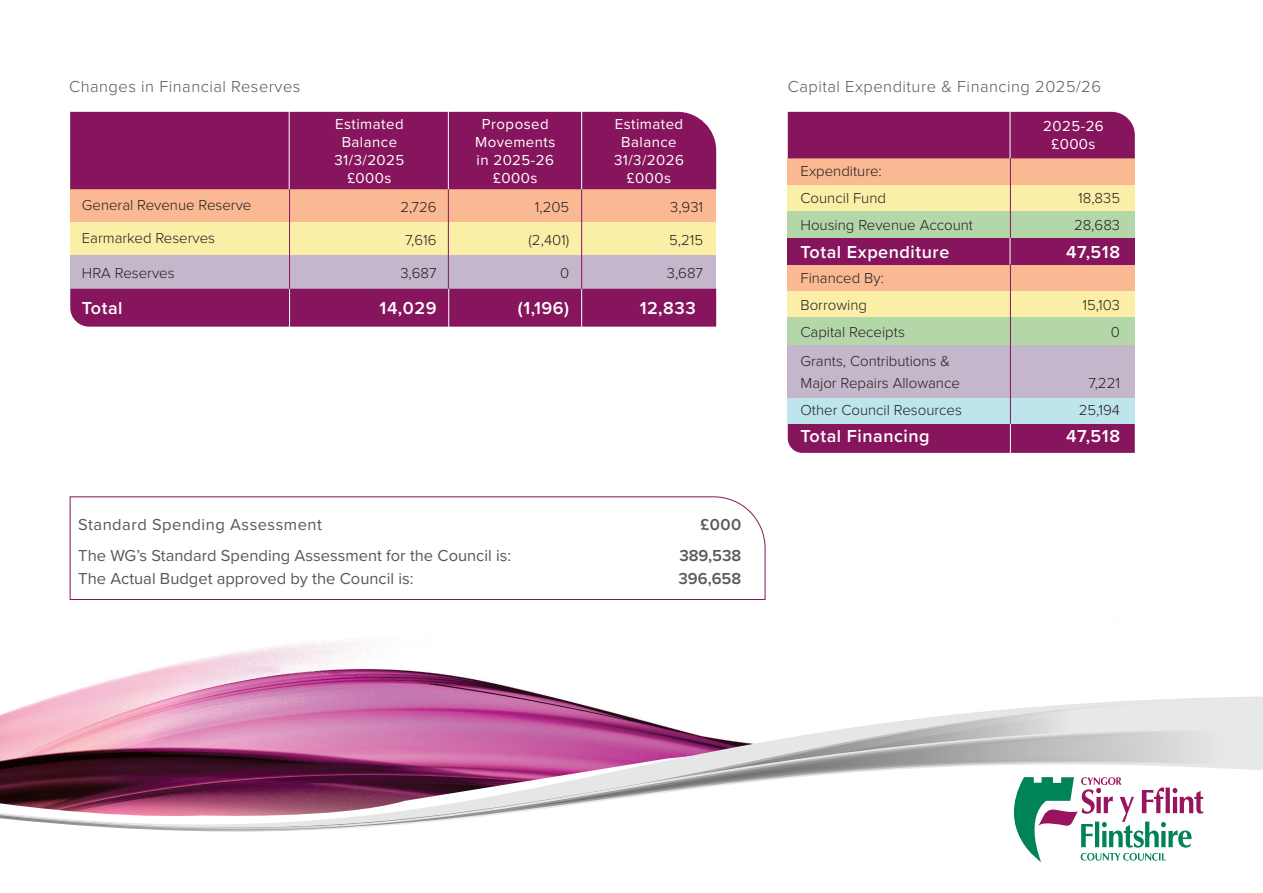
<style>
.page{position:relative;width:1263px;height:893px;background:#fff}
.page>*{position:absolute;margin:0;border:0;box-sizing:border-box;transform-origin:0 0}
.t1{font:600 18px "Proxima Nova";letter-spacing:.03em;color:#fff}
.t2{font:16.5px "Proxima Nova";color:#57585a}
.t3{font:300 16.5px "Proxima Nova";letter-spacing:.03em;color:#57585a}
.t4{font:16.5px "Proxima Nova";letter-spacing:.03em;color:#57585a}
.t5{font:600 16.5px "Proxima Nova";color:#57585a}
.t6{font:300 15px/27px "Proxima Nova";color:#231f20}
.t7{font:15px/18px "Proxima Nova";letter-spacing:.03em;color:#fff;text-align:center}
</style>
<div class="page">
<img style="left:57px;top:639px;width:491px;height:57px">
<svg style="left:0;top:698px;width:560px;height:27px;background:#dc92bc"></svg>
<svg style="left:508px;top:699px;width:121px;height:26px"></svg>
<svg style="left:1114px;top:698px;width:149px;height:4px"></svg>
<svg style="left:0;top:725px;width:629px;height:2px"></svg>
<svg style="left:0;top:727px;width:629px;height:105px"></svg>
<svg style="left:509px;top:728px;width:120px;height:82px;background:#ce91ba"></svg>
<svg style="left:629px;top:702px;width:634px;height:160px"></svg>
<svg style="left:69px;top:496px;width:697px;height:104px"></svg>
<div style="left:70px;top:184px;width:646px;height:38px;background:#fab993"></div>
<div style="left:70px;top:222px;width:646px;height:33px;background:#fbefa8"></div>
<div style="left:70px;top:256px;width:646px;height:33px;background:#c4b7cb"></div>
<div style="left:70px;top:112px;width:646px;height:77px;background:#87155d"></div>
<div style="left:70px;top:289px;width:646px;height:38px;background:#87155d"></div>
<hr style="left:581px;top:289px;width:1px;height:62px;background:#fff">
<hr style="left:581px;top:189px;width:1px;height:100px;background:#87155d">
<hr style="left:581px;top:101px;width:1px;height:88px;background:#fff">
<hr style="left:289px;top:289px;width:1px;height:66px;background:#fff">
<hr style="left:289px;top:189px;width:1px;height:100px;background:#87155d">
<hr style="left:289px;top:101px;width:1px;height:88px;background:#fff">
<hr style="left:448px;top:289px;width:1px;height:62px;background:#fff">
<hr style="left:448px;top:189px;width:1px;height:100px;background:#87155d">
<hr style="left:448px;top:101px;width:1px;height:88px;background:#fff">
<div style="left:788px;top:424px;width:347px;height:29px;background:#87155d"></div>
<div style="left:788px;top:397px;width:347px;height:27px;background:#bee5ec"></div>
<div style="left:788px;top:158px;width:347px;height:27px;background:#fab993"></div>
<div style="left:788px;top:265px;width:347px;height:26px;background:#fab993"></div>
<div style="left:788px;top:185px;width:347px;height:26px;background:#fbefa8"></div>
<div style="left:788px;top:291px;width:347px;height:27px;background:#fbefa8"></div>
<div style="left:788px;top:211px;width:347px;height:27px;background:#b4d7aa"></div>
<div style="left:788px;top:318px;width:347px;height:28px;background:#b4d7aa"></div>
<div style="left:788px;top:238px;width:347px;height:27px;background:#87155d"></div>
<div style="left:788px;top:345px;width:347px;height:53px;background:#c4b7cb"></div>
<div style="left:788px;top:112px;width:347px;height:46px;background:#87155d"></div>
<hr style="left:1010px;top:265px;width:1px;height:164px;background:#87155d">
<hr style="left:1010px;top:154px;width:1px;height:84px;background:#87155d">
<hr style="left:1010px;top:96px;width:1px;height:62px;background:#fff">
<svg style="left:1010px;top:238px;width:1px;height:27px"></svg>
<hr style="left:1010px;top:424px;width:1px;height:32px;background:#fff">
<p class="t3" style="left:69px;top:74px;width:233px">Changes in Financial Reserves</p>
<p class="t6" style="left:82px;top:191px;width:171px">General Revenue Reserve</p>
<p class="t6" style="left:82px;top:224px;width:135px">Earmarked Reserves</p>
<p class="t6" style="left:82px;top:258px;width:94px">HRA Reserves</p>
<p class="t1" style="left:82px;top:294px;width:42px">Total</p>
<p class="t7" style="left:334px;top:114px;width:71px">Estimated<br>Balance<br>31/3/2025 £000s</p>
<p class="t7" style="left:475px;top:114px;width:82px">Proposed<br>Movements in 2025-26 £000s</p>
<p class="t7" style="left:614px;top:114px;width:71px">Estimated<br>Balance<br>31/3/2026 £000s</p>
<p class="t6" style="left:400px;top:193px;width:38px">2,726</p>
<p class="t6" style="left:405px;top:226px;width:33px">7,616</p>
<p class="t6" style="left:400px;top:259px;width:38px">3,687</p>
<p class="t6" style="left:535px;top:193px;width:36px">1,205</p>
<p class="t6" style="left:529px;top:226px;width:42px">(2,401)</p>
<p class="t6" style="left:560px;top:259px;width:11px">0</p>
<p class="t6" style="left:670px;top:193px;width:34px">3,931</p>
<p class="t6" style="left:669px;top:226px;width:36px">5,215</p>
<p class="t6" style="left:667px;top:259px;width:38px">3,687</p>
<p class="t1" style="left:380px;top:295px;width:59px">14,029</p>
<p class="t1" style="left:518px;top:295px;width:53px">(1,196)</p>
<p class="t1" style="left:640px;top:295px;width:58px">12,833</p>
<p class="t4" style="left:78px;top:512px;width:245px">Standard Spending Assessment</p>
<p class="t5" style="left:700px;top:512px;width:42px">£000</p>
<p class="t2" style="left:78px;top:543px;width:435px">The WG’s Standard Spending Assessment for the Council is:</p>
<p class="t5" style="left:679px;top:543px;width:64px">389,538</p>
<p class="t2" style="left:78px;top:566px;width:337px">The Actual Budget approved by the Council is:</p>
<p class="t5" style="left:678px;top:566px;width:64px">396,658</p>
<p class="t3" style="left:788px;top:74px;width:315px">Capital Expenditure &amp; Financing 2025/26</p>
<p class="t7" style="left:1043px;top:116px;width:62px">2025-26 £000s</p>
<p class="t6" style="left:800px;top:157px;width:87px">Expenditure:<br>Council Fund</p>
<p class="t6" style="left:1078px;top:184px;width:43px">18,835</p>
<p class="t6" style="left:800px;top:211px;width:174px">Housing Revenue Account</p>
<p class="t6" style="left:1074px;top:211px;width:48px">28,683</p>
<p class="t1" style="left:800px;top:239px;width:150px">Total Expenditure</p>
<p class="t1" style="left:1066px;top:239px;width:55px">47,518</p>
<p class="t6" style="left:800px;top:263px;width:85px">Financed By:<br>Borrowing</p>
<p class="t6" style="left:1082px;top:290px;width:39px">15,103</p>
<p class="t6" style="left:800px;top:317px;width:106px">Capital Receipts</p>
<p class="t6" style="left:1111px;top:317px;width:11px">0</p>
<p class="t6" style="left:800px;top:349px;width:161px;line-height:22.5px">Grants, Contributions &amp;<br>Major Repairs Allowance</p>
<p class="t6" style="left:1089px;top:369px;width:33px">7,221</p>
<p class="t6" style="left:800px;top:396px;width:163px">Other Council Resources</p>
<p class="t6" style="left:1079px;top:396px;width:43px">25,194</p>
<p class="t1" style="left:800px;top:423px;width:131px">Total Financing</p>
<p class="t1" style="left:1066px;top:423px;width:55px">47,518</p>
</div>
